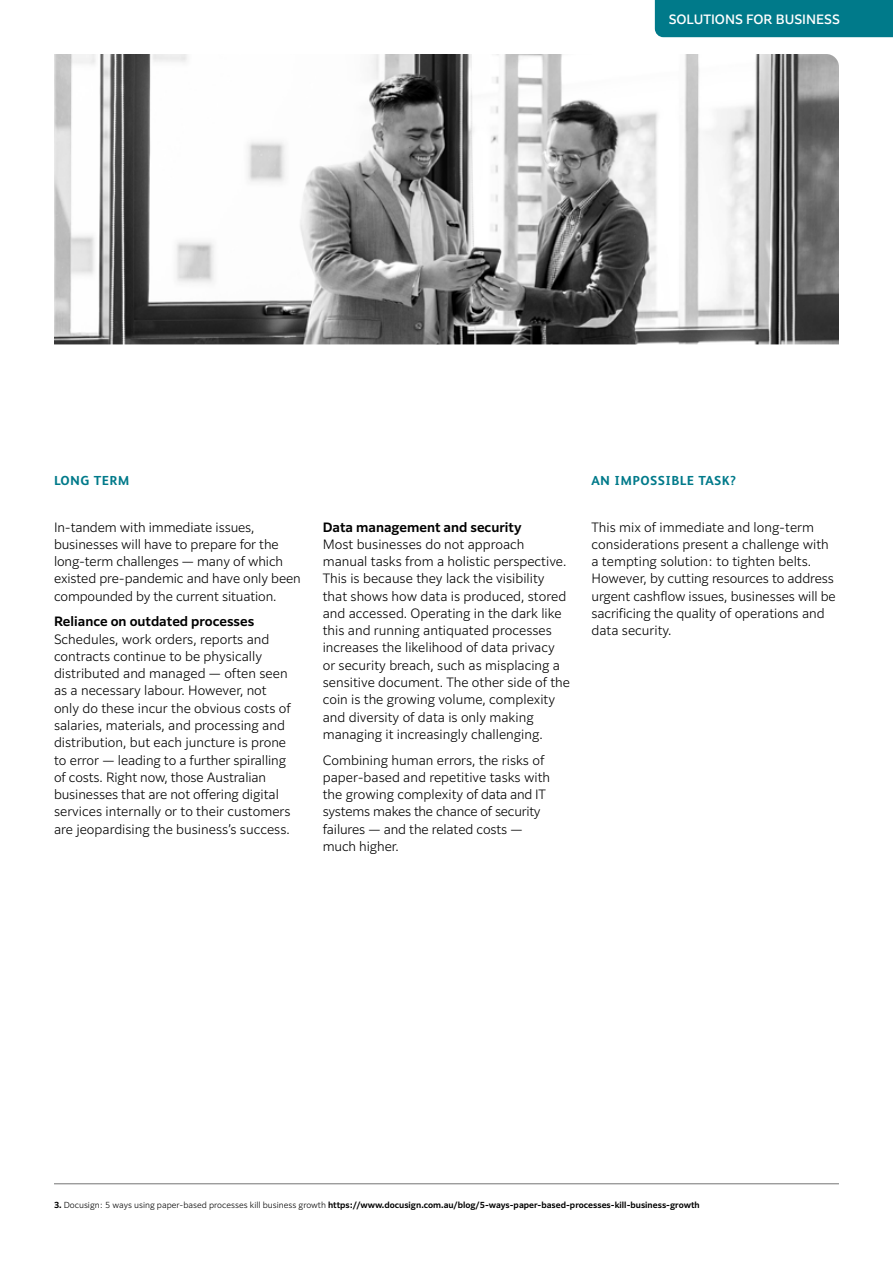
<style>
.page{position:relative;width:893px;height:1263px;background:#fff}
.page>*{position:absolute;margin:0;border:0;box-sizing:border-box;transform-origin:0 0}
.t1{font:700 15px "Xerox Sans Expert";letter-spacing:.025em;color:#007a8a}
.t2{font:300 12.75px/17.2px "Clarimo UDPE";color:#000}
.t3{font:600 12.75px "Clarimo UDPE";color:#000}
.t4{font:500 12.75px "Clarimo UDPE";color:#fff}
.t5{font:600 8.25px "Clarimo UDPE";color:#000}
.s1{font-weight:300}
</style>
<div class="page">
<img style="left:54px;top:54px;width:785px;height:290px">
<hr style="left:54px;top:1183px;width:785px;height:1px;background:#737474">
<div style="left:655px;top:0;width:238px;height:37px;background:#007a8a"></div>
<p class="t4" style="left:669px;top:9px;width:173px">SOLUTIONS FOR BUSINESS</p>
<p class="t1" style="left:54px;top:474px;width:77px">LONG TERM</p>
<p class="t1" style="left:591px;top:474px;width:146px">AN IMPOSSIBLE TASK?</p>
<p class="t2" style="left:54px;top:517px;width:248px">In-tandem with immediate issues, businesses will have to prepare for the long-term challenges — many of which existed pre-pandemic and have only been compounded by the current situation.</p>
<p class="t3" style="left:54px;top:611px;width:202px">Reliance on outdated processes</p>
<p class="t2" style="left:54px;top:629px;width:238px">Schedules, work orders, reports and contracts continue to be physically distributed and managed — often seen as a necessary labour. However, not only do these incur the obvious costs of salaries, materials, and processing and distribution, but each juncture is prone to error — leading to a further spiralling of costs. Right now, those Australian businesses that are not offering digital services internally or to their customers are jeopardising the business’s success.</p>
<p class="t2" style="left:591px;top:517px;width:246px">This mix of immediate and long-term considerations present a challenge with a tempting solution: to tighten belts.<br>However, by cutting resources to address urgent cashflow issues, businesses will be sacrificing the quality of operations and data security.</p>
<p class="t3" style="left:323px;top:517px;width:200px">Data management and security</p>
<p class="t2" style="left:323px;top:535px;width:249px">Most businesses do not approach manual tasks from a holistic perspective.<br>This is because they lack the visibility that shows how data is produced, stored and accessed. Operating in the dark like this and running antiquated processes increases the likelihood of data privacy or security breach, such as misplacing a sensitive document. The other side of the coin is the growing volume, complexity and diversity of data is only making managing it increasingly challenging.</p>
<p class="t2" style="left:323px;top:750px;width:229px">Combining human errors, the risks of paper-based and repetitive tasks with the growing complexity of data and IT systems makes the chance of security failures — and the related costs — much higher.</p>
<p class="t5" style="left:54px;top:1198px;width:647px">3. <span class="s1">Docusign: 5 ways using paper-based processes kill business growth</span> https://www.docusign.com.au/blog/5-ways-paper-based-processes-kill-business-growth</p>
</div>
